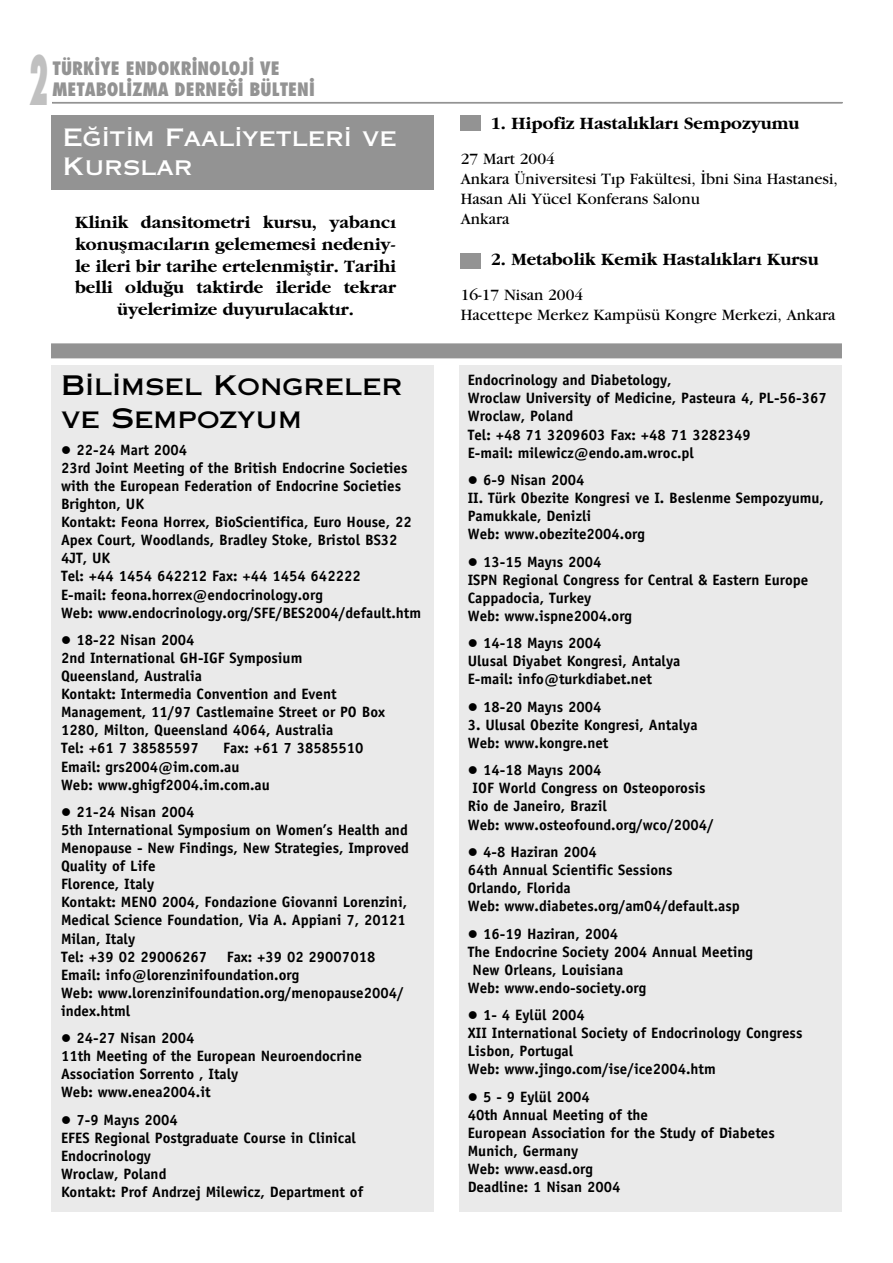
<style>
.page{position:relative;width:893px;height:1263px;background:#fff}
.page>*{position:absolute;margin:0;border:0;box-sizing:border-box;transform-origin:0 0}
.t1{font:800 condensed 66px "Futura";color:#c0c0c0;scale:.5 1}
.t2{font:27px/32.5px "Copperplate Gothic Thi One AB";color:#000}
.t3{font:24px/29px "Copperplate Gothic Thi One AB";color:#fff}
.t4{font:700 18px/21.8px "Turkish Garamond";color:#000;text-align:center}
.t5{font:800 condensed 18px "Futura";color:#939393}
.t6{font:16.5px "Turkish Garamond";color:#000}
.t7{font:700 15px/18px "Officina Sans";color:#000}
</style>
<div class="page">
<div style="left:51px;top:366px;width:383px;height:846px;background:#eaeaea"></div>
<div style="left:51px;top:116px;width:383px;height:74px;background:#939393"></div>
<hr style="left:52px;top:102px;width:790px;height:1px;background:#939393">
<div style="left:459px;top:366px;width:383px;height:846px;background:#eaeaea"></div>
<div style="left:460px;top:116px;width:21px;height:15px;background:#939393"></div>
<div style="left:460px;top:253px;width:21px;height:16px;background:#939393"></div>
<div style="left:51px;top:343px;width:791px;height:15px;background:#939393"></div>
<p class="t1" style="left:28px;top:38px;width:41px">2</p>
<p class="t5" style="left:53px;top:57px;width:229px">TÜRKİYE ENDOKRİNOLOJİ VE</p>
<p class="t5" style="left:53px;top:78px;width:264px">METABOLİZMA DERNEĞİ BÜLTENİ</p>
<p class="t3" style="left:63px;top:123px;width:335px">Eğitim Faaliyetleri ve<br>Kurslar</p>
<p class="t4" style="left:75px;top:212px;width:323px">Klinik dansitometri kursu, yabancı konuşmacıların gelememesi nedeniy&shy;le ileri bir tarihe ertelenmiştir. Tarihi belli olduğu taktirde ileride tekrar üyelerimize duyurulacaktır.</p>
<p class="t2" style="left:61px;top:369px;width:343px">Bilimsel Kongreler ve Sempozyum</p>
<p class="t7" style="left:61px;top:441px;width:128px">● 22-24 Mart 2004</p>
<p class="t7" style="left:61px;top:459px;width:348px">23rd Joint Meeting of the British Endocrine Societies with the European Federation of Endocrine Societies</p>
<p class="t7" style="left:61px;top:495px;width:84px">Brighton, UK</p>
<p class="t7" style="left:61px;top:513px;width:352px">Kontakt: Feona Horrex, BioScientifica, Euro House, 22<br>Apex Court, Woodlands, Bradley Stoke, Bristol BS32<br>4JT, UK</p>
<p class="t7" style="left:61px;top:567px;width:301px">Tel: +44 1454 642212 Fax: +44 1454 642222</p>
<p class="t7" style="left:61px;top:585px;width:263px">E-mail: feona.horrex@endocrinology.org</p>
<p class="t7" style="left:61px;top:604px;width:362px">Web: www.endocrinology.org/SFE/BES2004/default.htm</p>
<p class="t7" style="left:61px;top:631px;width:135px">● 18-22 Nisan 2004</p>
<p class="t7" style="left:61px;top:649px;width:243px">2nd International GH-IGF Symposium</p>
<p class="t7" style="left:61px;top:667px;width:142px">Queensland, Australia</p>
<p class="t7" style="left:61px;top:685px;width:326px">Kontakt: Intermedia Convention and Event<br>Management, 11/97 Castlemaine Street or PO Box<br>1280, Milton, Queensland 4064, Australia</p>
<p class="t7" style="left:61px;top:739px;width:139px">Tel: +61 7 38585597</p>
<p class="t7" style="left:223px;top:739px;width:142px">Fax: +61 7 38585510</p>
<p class="t7" style="left:61px;top:757px;width:180px">Email: grs2004@im.com.au</p>
<p class="t7" style="left:61px;top:776px;width:210px">Web: www.ghigf2004.im.com.au</p>
<p class="t7" style="left:61px;top:803px;width:135px">● 21-24 Nisan 2004</p>
<p class="t7" style="left:61px;top:821px;width:349px;text-align:justify">5th International Symposium on Women’s Health and Menopause - New Findings, New Strategies, Improved Quality of Life</p>
<p class="t7" style="left:61px;top:875px;width:95px">Florence, Italy</p>
<p class="t7" style="left:61px;top:893px;width:348px;text-align:justify">Kontakt: MENO 2004, Fondazione Giovanni Lorenzini, Medical Science Foundation, Via A. Appiani 7, 20121<br>Milan, Italy</p>
<p class="t7" style="left:61px;top:947px;width:148px">Tel: +39 02 29006267</p>
<p class="t7" style="left:227px;top:947px;width:150px">Fax: +39 02 29007018</p>
<p class="t7" style="left:61px;top:966px;width:240px">Email: info@lorenzinifoundation.org</p>
<p class="t7" style="left:61px;top:984px;width:344px">Web: www.lorenzinifoundation.org/menopause2004/ index.html</p>
<p class="t7" style="left:61px;top:1029px;width:135px">● 24-27 Nisan 2004</p>
<p class="t7" style="left:61px;top:1047px;width:302px">11th Meeting of the European Neuroendocrine<br>Association Sorrento , Italy</p>
<p class="t7" style="left:61px;top:1083px;width:151px">Web: www.enea2004.it</p>
<p class="t7" style="left:61px;top:1111px;width:118px">● 7-9 Mayıs 2004</p>
<p class="t7" style="left:61px;top:1129px;width:296px">EFES Regional Postgraduate Course in Clinical<br>Endocrinology</p>
<p class="t7" style="left:61px;top:1165px;width:107px">Wroclaw, Poland</p>
<p class="t7" style="left:61px;top:1183px;width:304px">Kontakt: Prof Andrzej Milewicz, Department of</p>
<p class="t4" style="left:491px;top:113px;width:310px">1. Hipofiz Hastalıkları Sempozyumu</p>
<p class="t6" style="left:461px;top:150px;width:96px">27 Mart 2004</p>
<p class="t6" style="left:461px;top:170px;width:378px">Ankara Üniversitesi Tıp Fakültesi, İbni Sina Hastanesi,</p>
<p class="t6" style="left:461px;top:190px;width:240px">Hasan Ali Yücel Konferans Salonu</p>
<p class="t6" style="left:461px;top:210px;width:50px">Ankara</p>
<p class="t4" style="left:491px;top:249px;width:329px">2. Metabolik Kemik Hastalıkları Kursu</p>
<p class="t6" style="left:461px;top:286px;width:124px">16-17 Nisan 2004</p>
<p class="t6" style="left:461px;top:306px;width:376px">Hacettepe Merkez Kampüsü Kongre Merkezi, Ankara</p>
<p class="t7" style="left:468px;top:371px;width:205px">Endocrinology and Diabetology,</p>
<p class="t7" style="left:468px;top:389px;width:361px">Wroclaw University of Medicine, Pasteura 4, PL-56-367<br>Wroclaw, Poland</p>
<p class="t7" style="left:468px;top:425px;width:284px">Tel: +48 71 3209603 Fax: +48 71 3282349</p>
<p class="t7" style="left:468px;top:444px;width:228px">E-mail: milewicz@endo.am.wroc.pl</p>
<p class="t7" style="left:468px;top:471px;width:118px">● 6-9 Nisan 2004</p>
<p class="t7" style="left:468px;top:489px;width:358px">II. Türk Obezite Kongresi ve I. Beslenme Sempozyumu,<br>Pamukkale, Denizli</p>
<p class="t7" style="left:468px;top:525px;width:179px">Web: www.obezite2004.org</p>
<p class="t7" style="left:468px;top:553px;width:135px">● 13-15 Mayıs 2004</p>
<p class="t7" style="left:468px;top:571px;width:342px">ISPN Regional Congress for Central &amp; Eastern Europe<br>Cappadocia, Turkey</p>
<p class="t7" style="left:468px;top:607px;width:166px">Web: www.ispne2004.org</p>
<p class="t7" style="left:468px;top:634px;width:135px">● 14-18 Mayıs 2004</p>
<p class="t7" style="left:468px;top:652px;width:214px">Ulusal Diyabet Kongresi, Antalya</p>
<p class="t7" style="left:468px;top:670px;width:186px">E-mail: info@turkdiabet.net</p>
<p class="t7" style="left:468px;top:698px;width:135px">● 18-20 Mayıs 2004</p>
<p class="t7" style="left:468px;top:716px;width:231px">3. Ulusal Obezite Kongresi, Antalya</p>
<p class="t7" style="left:468px;top:734px;width:142px">Web: www.kongre.net</p>
<p class="t7" style="left:468px;top:761px;width:135px">● 14-18 Mayıs 2004</p>
<p class="t7" style="left:468px;top:779px;width:239px;text-indent:5px">IOF World Congress on Osteoporosis<br>Rio de Janeiro, Brazil</p>
<p class="t7" style="left:468px;top:815px;width:248px">Web: www.osteofound.org/wco/2004/</p>
<p class="t7" style="left:468px;top:843px;width:131px">● 4-8 Haziran 2004</p>
<p class="t7" style="left:468px;top:861px;width:206px">64th Annual Scientific Sessions<br>Orlando, Florida</p>
<p class="t7" style="left:468px;top:897px;width:274px">Web: www.diabetes.org/am04/default.asp</p>
<p class="t7" style="left:468px;top:924px;width:152px">● 16-19 Haziran, 2004</p>
<p class="t7" style="left:473px;top:942px;width:282px;text-indent:-5px">The Endocrine Society 2004 Annual Meeting<br>New Orleans, Louisiana</p>
<p class="t7" style="left:468px;top:979px;width:180px">Web: www.endo-society.org</p>
<p class="t7" style="left:468px;top:1006px;width:119px">● 1- 4 Eylül 2004</p>
<p class="t7" style="left:468px;top:1024px;width:336px">XII International Society of Endocrinology Congress</p>
<p class="t7" style="left:468px;top:1042px;width:107px">Lisbon, Portugal</p>
<p class="t7" style="left:468px;top:1060px;width:249px">Web: www.jingo.com/ise/ice2004.htm</p>
<p class="t7" style="left:468px;top:1088px;width:123px">● 5 - 9 Eylül 2004</p>
<p class="t7" style="left:468px;top:1106px;width:309px">40th Annual Meeting of the<br>European Association for the Study of Diabetes</p>
<p class="t7" style="left:468px;top:1142px;width:127px">Munich, Germany<br>Web: www.easd.org</p>
<p class="t7" style="left:468px;top:1178px;width:154px">Deadline: 1 Nisan 2004</p>
</div>
